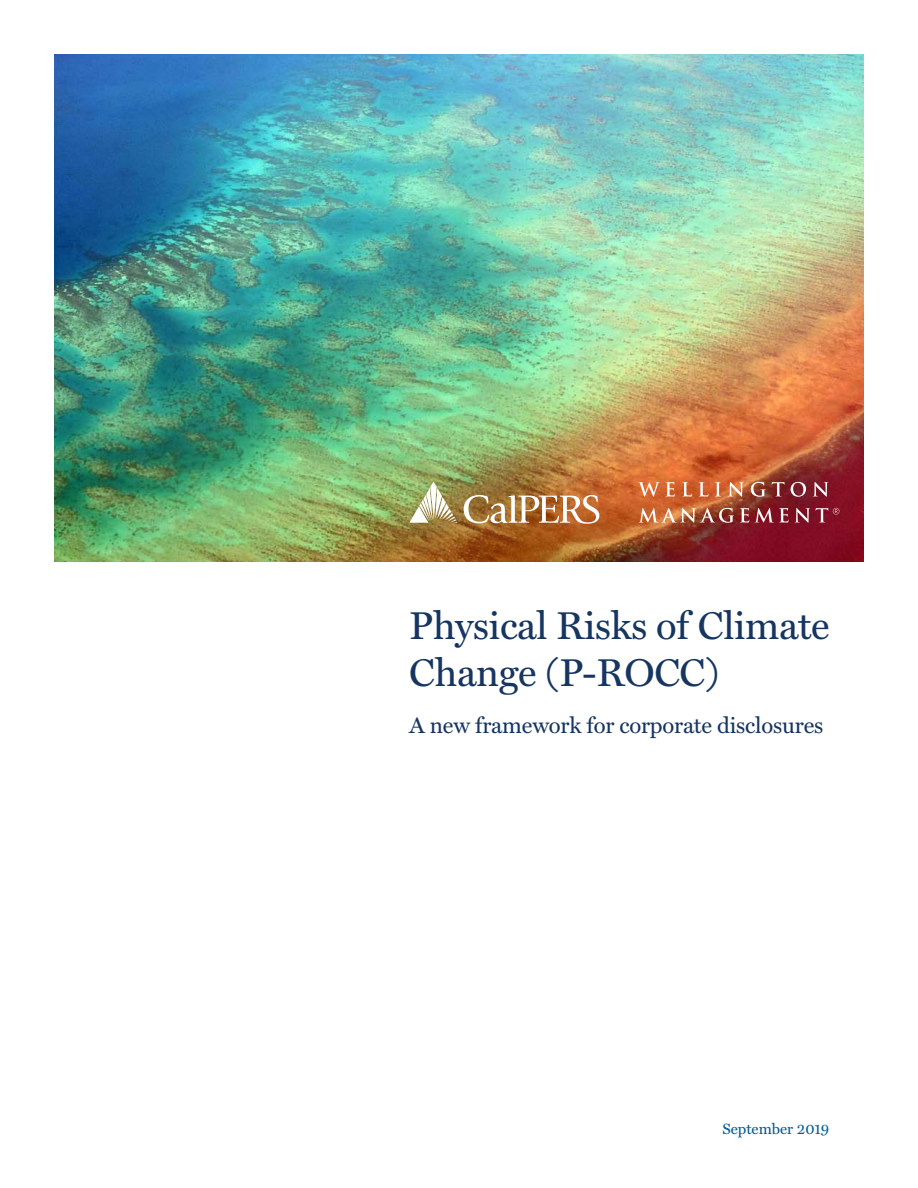
<style>
.page{position:relative;width:918px;height:1188px;background:#fff}
.page>*{position:absolute;margin:0;border:0;box-sizing:border-box;transform-origin:0 0}
.t1{font:39px/46.8px "Miller Text";letter-spacing:-.01em;color:#163561}
.t2{font:22.5px "Miller Text";letter-spacing:-.01em;color:#163561}
.t3{font:15px "Miller Text";color:#005996}
</style>
<div class="page">
<img style="left:54px;top:54px;width:810px;height:507px">
<svg style="left:638px;top:482px;width:191px;height:15px;background:#bf6f57"></svg>
<svg style="left:639px;top:508px;width:200px;height:15px;background:#ad5f57"></svg>
<svg style="left:464px;top:495px;width:135px;height:30px"></svg>
<svg style="left:409px;top:482px;width:48px;height:41px"></svg>
<p class="t1" style="left:409px;top:600px;width:422px">Physical Risks of Climate<br>Change (P-ROCC)</p>
<p class="t2" style="left:409px;top:707px;width:416px">A new framework for corporate disclosures</p>
<p class="t3" style="left:722px;top:1117px;width:108px">September 2019</p>
</div>
